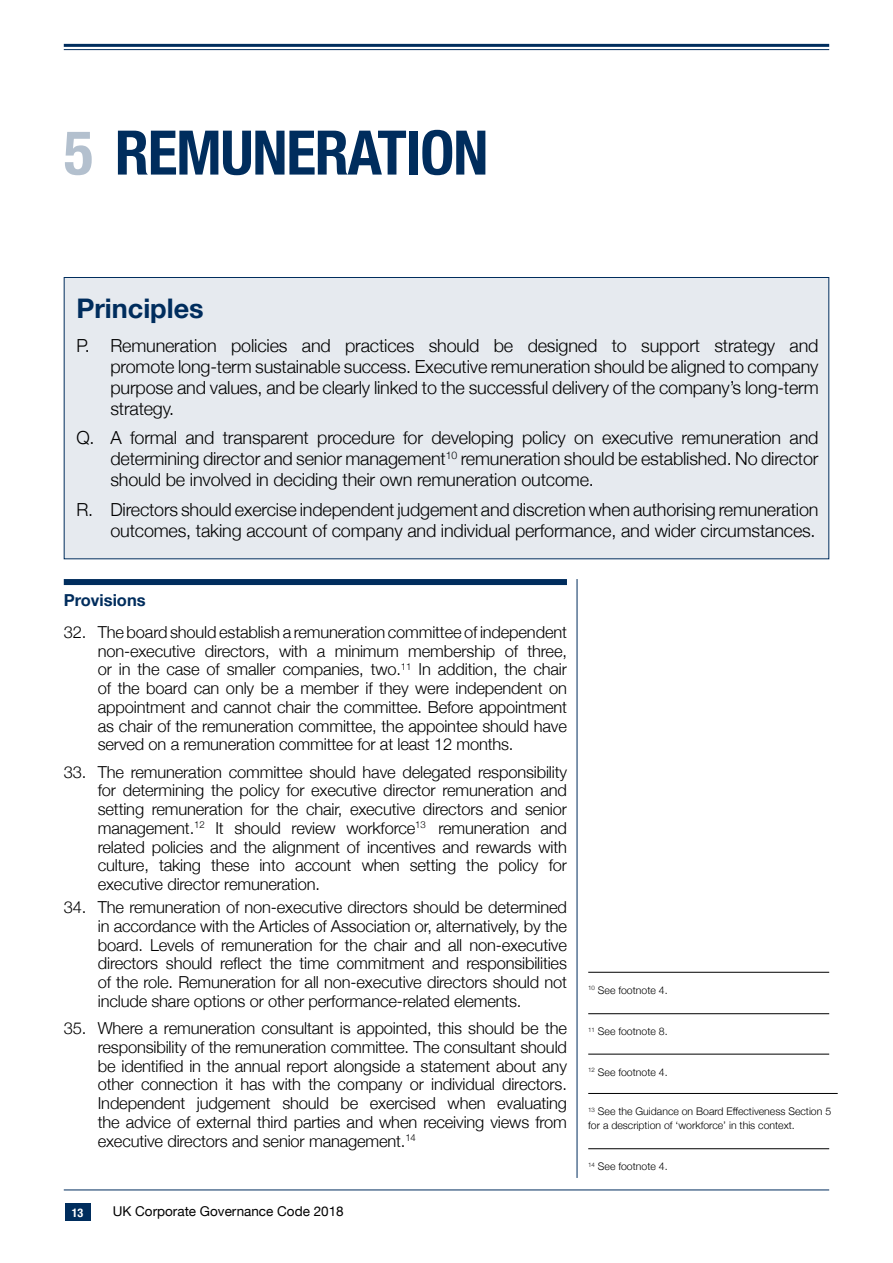
<style>
.page{position:relative;width:893px;height:1263px;background:#fff}
.page>*{position:absolute;margin:0;border:0;box-sizing:border-box;transform-origin:0 0}
.t1{font:700 condensed 61.5px "Helvetica Neue";letter-spacing:-.02em;color:#002d5d}
.t2{font:700 27px "Helvetica Neue";color:#002d5d}
.t3{font:300 18px/21px "Helvetica Neue";letter-spacing:-.01em;color:#000;text-align:justify}
.t4{font:300 16.5px/18.8px "Helvetica Neue";letter-spacing:-.01em;color:#000;text-align:justify}
.t5{font:700 16.5px "Helvetica Neue";color:#002d5d}
.t6{font:13.5px "Helvetica Neue";color:#000}
.t7{font:700 condensed 12px "Helvetica Neue";color:#fff}
.t8{font:300 10.5px/13.5px "Helvetica Neue";color:#000}
.s1{color:#b3c0ce}
</style>
<div class="page">
<hr style="left:64px;top:44px;width:765px;height:3px;background:#002d5d">
<hr style="left:64px;top:49px;width:765px;height:1px;background:#002d5d">
<hr style="left:64px;top:1189px;width:765px;height:1px;background:#002d5d">
<div style="left:65px;top:1203px;width:25px;height:18px;background:#002d5d"></div>
<div style="left:64px;top:579px;width:503px;height:6px;background:#002d5d"></div>
<hr style="left:588px;top:972px;width:241px;height:1px;background:#000">
<div style="left:64px;top:277px;width:765px;height:282px;background:#e6eaef;border:1px solid #002d5d"></div>
<hr style="left:588px;top:1013px;width:241px;height:1px;background:#000">
<hr style="left:588px;top:1054px;width:241px;height:1px;background:#000">
<hr style="left:577px;top:579px;width:1px;height:599px;background:#002d5d">
<hr style="left:588px;top:1093px;width:250px;height:1px;background:#000">
<hr style="left:588px;top:1148px;width:241px;height:1px;background:#000">
<h1 class="t1" style="left:64px;top:102px;width:426px"><span class="s1">5</span> REMUNERATION</h1>
<h2 class="t2" style="left:76px;top:287px;width:129px">Principles</h2>
<p class="t3" style="left:110px;top:333px;width:710px;text-indent:-34px">P. Remuneration policies and practices should be designed to support strategy and promote long-term sustainable success. Executive remuneration should be aligned to company purpose and values, and be clearly linked to the successful delivery of the company’s long-term strategy.</p>
<p class="t3" style="left:110px;top:426px;width:710px;text-indent:-34px">Q. A formal and transparent procedure for developing policy on executive remuneration and determining director and senior management<sup>10</sup> remuneration should be established. No director should be involved in deciding their own remuneration outcome.</p>
<p class="t3" style="left:76px;top:498px;width:744px;text-align:right">R. Directors should exercise independent judgement and discretion when authorising remuneration outcomes, taking account of company and individual performance, and wider circumstances.</p>
<p class="t5" style="left:64px;top:587px;width:83px">Provisions</p>
<p class="t4" style="left:98px;top:621px;width:471px;text-indent:-34px">32. The board should establish a remuneration committee of independent non-executive directors, with a minimum membership of three, or in the case of smaller companies, two.<sup>11</sup> In addition, the chair of the board can only be a member if they were independent on appointment and cannot chair the committee. Before appointment as chair of the remuneration committee, the appointee should have served on a remuneration committee for at least 12 months.</p>
<p class="t4" style="left:98px;top:761px;width:471px;text-indent:-34px">33. The remuneration committee should have delegated responsibility for determining the policy for executive director remuneration and setting remuneration for the chair, executive directors and senior management.<sup>12</sup> It should review workforce<sup>13</sup> remuneration and related policies and the alignment of incentives and rewards with culture, taking these into account when setting the policy for executive director remuneration.</p>
<p class="t4" style="left:98px;top:897px;width:471px;text-indent:-34px">34. The remuneration of non-executive directors should be determined in accordance with the Articles of Association or, alternatively, by the board. Levels of remuneration for the chair and all non-executive directors should reflect the time commitment and responsibilities of the role. Remuneration for all non-executive directors should not include share options or other performance-related elements.</p>
<p class="t4" style="left:98px;top:1018px;width:471px;text-indent:-34px">35. Where a remuneration consultant is appointed, this should be the responsibility of the remuneration committee. The consultant should be identified in the annual report alongside a statement about any other connection it has with the company or individual directors.<br>Independent judgement should be exercised when evaluating the advice of external third parties and when receiving views from executive directors and senior management.<sup>14</sup></p>
<p class="t7" style="left:72px;top:1202px;width:13px">13</p>
<p class="t6" style="left:113px;top:1202px;width:233px">UK Corporate Governance Code 2018</p>
<p class="t8" style="left:588px;top:983px;width:81px"><sup>10</sup> See footnote 4.</p>
<p class="t8" style="left:588px;top:1024px;width:81px"><sup>11</sup> See footnote 8.</p>
<p class="t8" style="left:588px;top:1064px;width:81px"><sup>12</sup> See footnote 4.</p>
<p class="t8" style="left:588px;top:1104px;width:244px"><sup>13</sup> See the Guidance on Board Effectiveness Section 5 for a description of ‘workforce’ in this context.</p>
<p class="t8" style="left:588px;top:1159px;width:81px"><sup>14</sup> See footnote 4.</p>
</div>
